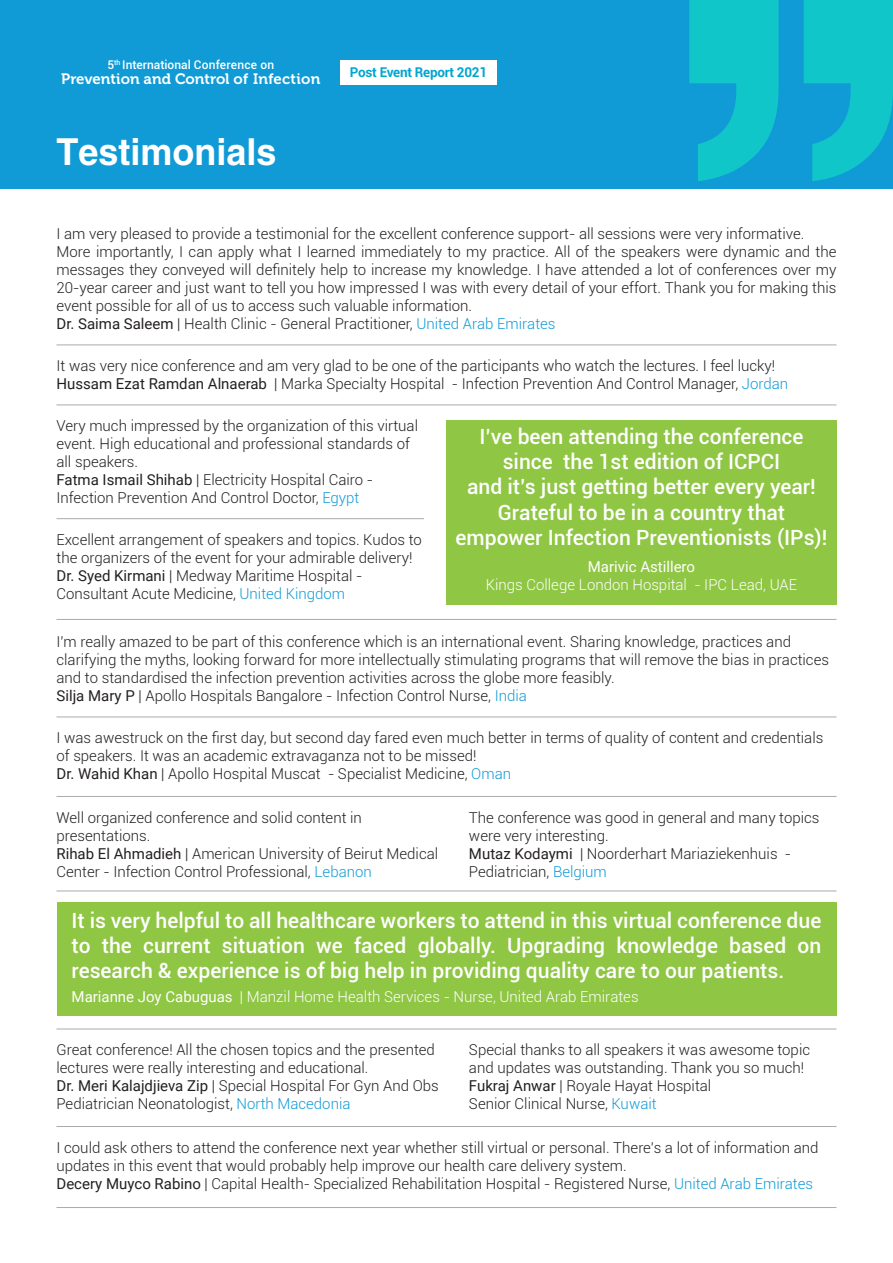
<style>
.page{position:relative;width:893px;height:1263px;background:#fff}
.page>*{position:absolute;margin:0;border:0;box-sizing:border-box;transform-origin:0 0}
.t1{font:700 37.2px "Helvetica CE";color:#fff}
.t2{font:500 21px/25.2px "Roboto";color:#fff;text-align:center}
.t3{font:300 15px/18px "Roboto";color:#231f20}
.t4{font:300 15px "Roboto";color:#fff}
.t5{font:15px "Museo 700";color:#fff}
.t6{font:15px "Roboto";color:#fff}
.t7{font:700 13.5px "Roboto";letter-spacing:-.02em;color:#00a6d1}
.t8{font:500 12px "Roboto";color:#fff}
.s1{font-weight:400}
.s2{color:#109bd6}
</style>
<div class="page">
<div style="left:0;top:0;width:893px;height:189px;background:#109bd6"></div>
<div style="left:341px;top:60px;width:156px;height:24px;background:#fff"></div>
<svg style="left:689px;top:0;width:204px;height:181px"></svg>
<hr style="left:56px;top:345px;width:780px;height:1px;background:#ababab">
<hr style="left:56px;top:405px;width:780px;height:1px;background:#ababab">
<hr style="left:56px;top:619px;width:780px;height:1px;background:#ababab">
<hr style="left:56px;top:717px;width:780px;height:1px;background:#ababab">
<hr style="left:56px;top:796px;width:780px;height:1px;background:#ababab">
<hr style="left:56px;top:1029px;width:780px;height:1px;background:#ababab">
<hr style="left:56px;top:891px;width:780px;height:1px;background:#ababab">
<hr style="left:56px;top:1126px;width:780px;height:1px;background:#ababab">
<hr style="left:56px;top:1207px;width:780px;height:1px;background:#ababab">
<div style="left:446px;top:420px;width:390px;height:184px;background:#8fc644"></div>
<div style="left:57px;top:902px;width:779px;height:114px;background:#8fc644"></div>
<hr style="left:57px;top:518px;width:367px;height:1px;background:#ababab">
<p class="t8" style="left:107px;top:56px;width:169px">5<sup>th</sup> International Conference on</p>
<p class="t5" style="left:61px;top:70px;width:261px">Prevention and Control of Infection</p>
<p class="t7" style="left:350px;top:62px;width:139px">Post Event Report 2021</p>
<h1 class="t1" style="left:56px;top:129px;width:222px">Testimonials</h1>
<p class="t3" style="left:57px;top:224px;width:781px">I am very pleased to provide a testimonial for the excellent conference support- all sessions were very informative.<br>More importantly, I can apply what I learned immediately to my practice. All of the speakers were dynamic and the messages they conveyed will definitely help to increase my knowledge. I have attended a lot of conferences over my 20-year career and just want to tell you how impressed I was with every detail of your effort. Thank you for making this event possible for all of us to access such valuable information.<br><span class="s1">Dr. Saima Saleem</span> | Health Clinic - General Practitioner, <span class="s2">United Arab Emirates</span></p>
<p class="t3" style="left:57px;top:356px;width:733px">It was very nice conference and am very glad to be one of the participants who watch the lectures. I feel lucky!<br><span class="s1">Hussam Ezat Ramdan Alnaerab</span> | Marka Specialty Hospital - Infection Prevention And Control Manager, <span class="s2">Jordan</span></p>
<p class="t3" style="left:57px;top:416px;width:363px">Very much impressed by the organization of this virtual event. High educational and professional standards of all speakers.<br><span class="s1">Fatma Ismail Shihab</span> | Electricity Hospital Cairo - Infection Prevention And Control Doctor, <span class="s2">Egypt</span></p>
<p class="t3" style="left:57px;top:530px;width:367px">Excellent arrangement of speakers and topics. Kudos to the organizers of the event for your admirable delivery!<br><span class="s1">Dr. Syed Kirmani</span> | Medway Maritime Hospital - Consultant Acute Medicine, <span class="s2">United Kingdom</span></p>
<h2 class="t2" style="left:456px;top:423px;width:373px">I’ve been attending the conference since the 1st edition of ICPCI<br>and it’s just getting better every year!<br>Grateful to be in a country that empower Infection Preventionists (IPs)!</h2>
<p class="t6" style="left:588px;top:556px;width:109px">Marivic Astillero</p>
<p class="t4" style="left:486px;top:574px;width:313px">Kings College London Hospital - IPC Lead, UAE</p>
<p class="t3" style="left:57px;top:632px;width:774px">I'm really amazed to be part of this conference which is an international event. Sharing knowledge, practices and clarifying the myths, looking forward for more intellectually stimulating programs that will remove the bias in practices and to standardised the infection prevention activities across the globe more feasibly.<br><span class="s1">Silja Mary P</span> | Apollo Hospitals Bangalore - Infection Control Nurse, <span class="s2">India</span></p>
<p class="t3" style="left:57px;top:728px;width:768px">I was awestruck on the first day, but second day fared even much better in terms of quality of content and credentials of speakers. It was an academic extravaganza not to be missed!<br><span class="s1">Dr. Wahid Khan</span> | Apollo Hospital Muscat - Specialist Medicine, <span class="s2">Oman</span></p>
<p class="t3" style="left:57px;top:808px;width:383px">Well organized conference and solid content in presentations.<br><span class="s1">Rihab El Ahmadieh</span> | American University of Beirut Medical Center - Infection Control Professional, <span class="s2">Lebanon</span></p>
<p class="t3" style="left:469px;top:808px;width:352px">The conference was good in general and many topics were very interesting.<br><span class="s1">Mutaz Kodaymi</span> | Noorderhart Mariaziekenhuis - Pediatrician, <span class="s2">Belgium</span></p>
<h2 class="t2" style="left:72px;top:907px;width:751px;text-align:justify">It is very helpful to all healthcare workers to attend in this virtual conference due to the current situation we faced globally. Upgrading knowledge based on research &amp; experience is of big help in providing quality care to our patients.</h2>
<p class="t4" style="left:72px;top:986px;width:569px"><span class="s1">Marianne Joy Cabuguas</span> | Manzil Home Health Services - Nurse, United Arab Emirates</p>
<p class="t3" style="left:57px;top:1040px;width:384px">Great conference! All the chosen topics and the presented lectures were really interesting and educational.<br><span class="s1">Dr. Meri Kalajdjieva Zip</span> | Special Hospital For Gyn And Obs Pediatrician Neonatologist, <span class="s2">North Macedonia</span></p>
<p class="t3" style="left:469px;top:1040px;width:343px">Special thanks to all speakers it was awesome topic and updates was outstanding. Thank you so much!<br><span class="s1">Fukraj Anwar</span> | Royale Hayat Hospital<br>Senior Clinical Nurse, <span class="s2">Kuwait</span></p>
<p class="t3" style="left:57px;top:1138px;width:763px">I could ask others to attend the conference next year whether still virtual or personal. There's a lot of information and updates in this event that would probably help improve our health care delivery system.<br><span class="s1">Decery Muyco Rabino</span> | Capital Health- Specialized Rehabilitation Hospital - Registered Nurse, <span class="s2">United Arab Emirates</span></p>
</div>
